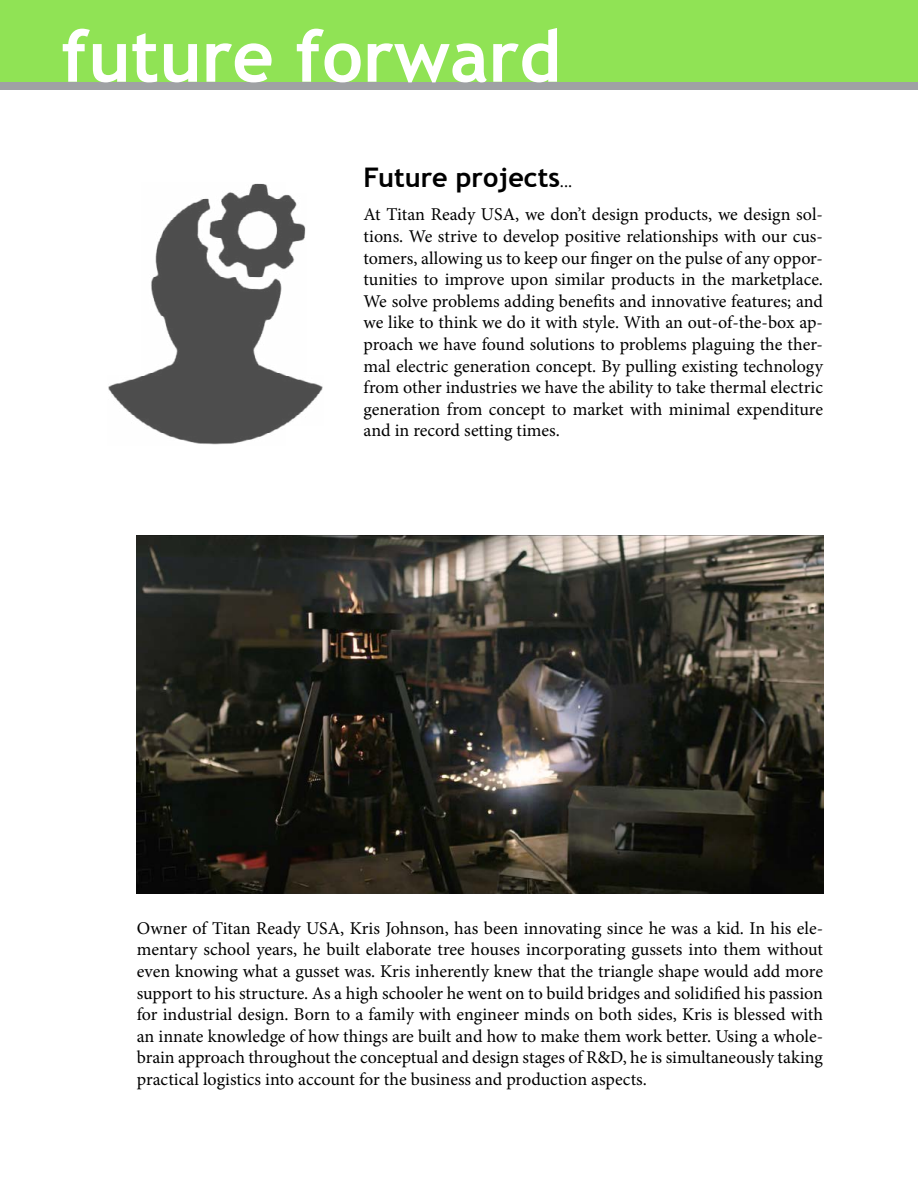
<style>
.page{position:relative;width:918px;height:1188px;background:#fff}
.page>*{position:absolute;margin:0;border:0;box-sizing:border-box;transform-origin:0 0}
.t1{font:700 72px "Trebuchet MS";color:#fff}
.t2{font:700 27px "Trebuchet MS";color:#000}
.t3{font:18px/21.6px "Minion Pro";color:#000;text-align:justify}
.s1{font-family:"Minion Pro";font-weight:400;font-size:18px}
</style>
<div class="page">
<div style="left:0;top:0;width:918px;height:88px;background:#90e355"></div>
<div style="left:0;top:82px;width:918px;height:7px;background:#9fa1a4"></div>
<img style="left:137px;top:536px;width:686px;height:358px">
<img style="left:108px;top:183px;width:215px;height:262px">
<h1 class="t1" style="left:62px;top:11px;width:501px">future forward</h1>
<h2 class="t2" style="left:364px;top:161px;width:210px">Future projects<span class="s1">...</span></h2>
<p class="t3" style="left:364px;top:204px;width:461px">At Titan Ready USA, we don’t design products, we design sol&shy;tions. We strive to develop positive relationships with our cus&shy;tomers, allowing us to keep our finger on the pulse of any oppor&shy;tunities to improve upon similar products in the marketplace.<br>We solve problems adding benefits and innovative features; and we like to think we do it with style. With an out-of-the-box ap&shy;proach we have found solutions to problems plaguing the ther&shy;mal electric generation concept. By pulling existing technology from other industries we have the ability to take thermal electric generation from concept to market with minimal expenditure and in record setting times.</p>
<p class="t3" style="left:137px;top:917px;width:688px">Owner of Titan Ready USA, Kris Johnson, has been innovating since he was a kid. In his ele&shy;mentary school years, he built elaborate tree houses incorporating gussets into them without even knowing what a gusset was. Kris inherently knew that the triangle shape would add more support to his structure. As a high schooler he went on to build bridges and solidified his passion for industrial design. Born to a family with engineer minds on both sides, Kris is blessed with an innate knowledge of how things are built and how to make them work better. Using a whole&shy;brain approach throughout the conceptual and design stages of R&amp;D, he is simultaneously taking practical logistics into account for the business and production aspects.</p>
</div>
